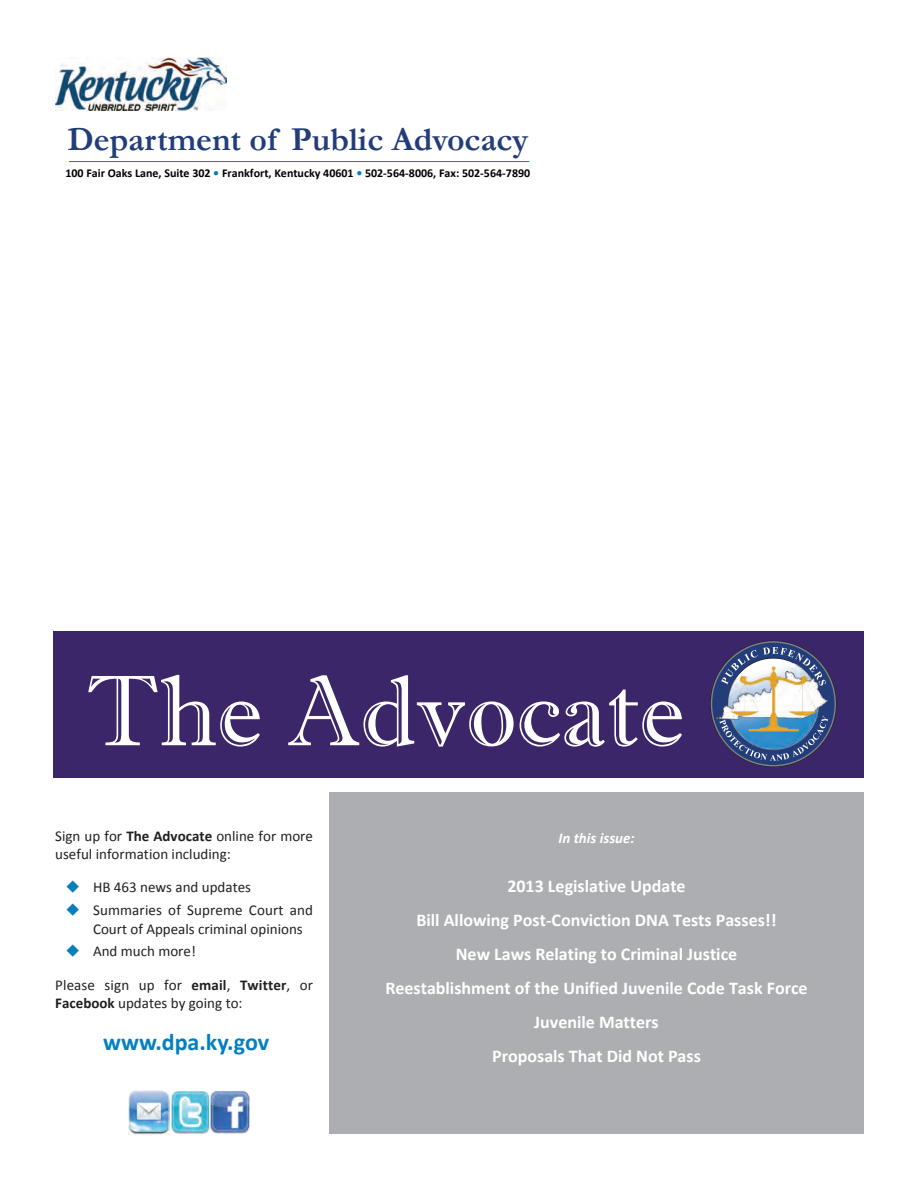
<style>
.page{position:relative;width:918px;height:1188px;background:#fff}
.page>*{position:absolute;margin:0;border:0;box-sizing:border-box;transform-origin:0 0}
.t1{font:100.5px "Imprint MT Shadow";color:#fff}
.t2{font:700 33.75px "Garamond";color:#233c7a}
.t3{font:700 24px "Calibri";color:#037fbf}
.t4{font:700 18px/34px "Calibri";color:#fff;text-align:center}
.t5{font:15px/18.3px "Calibri";color:#231f20}
.t6{font:italic 700 15px "Calibri";color:#fff}
.t7{font:700 12px "Calibri";color:#000}
.s1{color:#037fbf}
.s2{font-weight:700}
</style>
<div class="page">
<hr style="left:69px;top:161px;width:460px;height:1px;background:#037fbf">
<img style="left:56px;top:57px;width:171px;height:54px">
<div style="left:329px;top:792px;width:535px;height:342px;background:#adaeb2"></div>
<img style="left:129px;top:1090px;width:121px;height:45px">
<div style="left:54px;top:631px;width:810px;height:147px;background:#3b2669"></div>
<div style="left:712px;top:643px;width:123px;height:122px;background:#233c7a;border-radius:50%"></div>
<img style="left:716px;top:672px;width:3px;height:48px">
<svg style="left:719px;top:647px;width:109px;height:114px"></svg>
<img style="left:728px;top:663px;width:91px;height:71px">
<h2 class="t2" style="left:67px;top:128px;width:462px">Department of Public Advocacy</h2>
<p class="t7" style="left:65px;top:168px;width:466px">100 Fair Oaks Lane, Suite 302 <span class="s1">•</span> Frankfort, Kentucky 40601 <span class="s1">•</span> 502-564-8006, Fax: 502-564-7890</p>
<h1 class="t1" style="left:86px;top:675px;width:599px">The Advocate</h1>
<p class="t5" style="left:55px;top:828px;width:259px">Sign up for <span class="s2">The Advocate</span> online for more useful information including:</p>
<p class="t5" style="left:65px;top:880px;width:187px"><span class="s1">◆</span> HB 463 news and updates</p>
<p class="t5" style="left:93px;top:902px;width:221px;text-indent:-28px"><span class="s1">◆</span> Summaries of Supreme Court and<br>Court of Appeals criminal opinions</p>
<p class="t5" style="left:65px;top:943px;width:132px"><span class="s1">◆</span> And much more!</p>
<p class="t5" style="left:55px;top:977px;width:259px">Please sign up for <span class="s2">email</span>, <span class="s2">Twitter</span>, or<br><span class="s2">Facebook</span> updates by going to:</p>
<h3 class="t3" style="left:103px;top:1032px;width:168px">www.dpa.ky.gov</h3>
<p class="t6" style="left:558px;top:832px;width:78px">In this issue:</p>
<p class="t4" style="left:385px;top:870px;width:424px">2013 Legislative Update<br>Bill Allowing Post-Conviction DNA Tests Passes!!<br>New Laws Relating to Criminal Justice<br>Reestablishment of the Unified Juvenile Code Task Force Juvenile Matters<br>Proposals That Did Not Pass</p>
</div>
